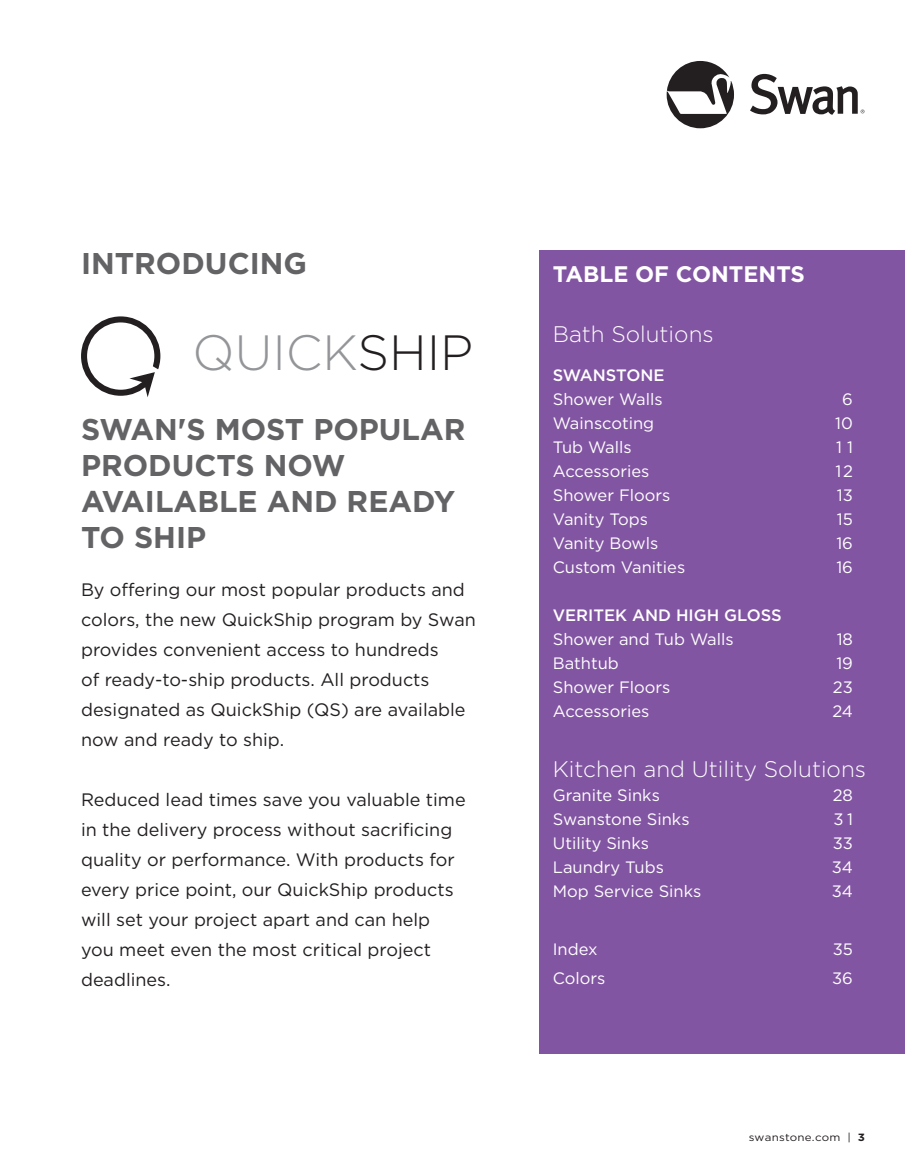
<style>
.page{position:relative;width:905px;height:1175px;background:#fff}
.page>*{position:absolute;margin:0;border:0;box-sizing:border-box;transform-origin:0 0}
.t1{font:300 49.5px "Gotham";color:#939598}
.t2{font:700 30px/36px "Gotham";color:#636366}
.t3{font:300 22.5px "Gotham";color:#fff}
.t4{font:700 22.5px "Gotham";color:#fff}
.t5{font:18px/30px "Gotham";color:#231f20}
.t6{font:16.5px "Gotham";color:#fff}
.t7{font:500 16.5px "Gotham";color:#fff}
.t8{font:10.5px "Gotham";letter-spacing:.02em;color:#231f20;scale:1.1 1}
.s1{color:#231f20}
.s2{font-weight:700}
</style>
<div class="page">
<svg style="left:750px;top:74px;width:114px;height:41px"></svg>
<svg style="left:666px;top:61px;width:68px;height:67px"></svg>
<div style="left:539px;top:250px;width:365px;height:804px;background:#8255a2"></div>
<div style="left:81px;top:316px;width:79px;height:80px;border:6px solid #231f20;border-radius:50%"></div>
<svg style="left:126px;top:351px;width:35px;height:45px"></svg>
<h2 class="t2" style="left:81px;top:245px;width:227px">INTRODUCING</h2>
<h1 class="t1" style="left:193px;top:321px;width:282px">QUICK<span class="s1">SHIP</span></h1>
<h2 class="t2" style="left:81px;top:411px;width:386px">SWAN'S MOST POPULAR<br>PRODUCTS NOW<br>AVAILABLE AND READY<br>TO SHIP</h2>
<p class="t5" style="left:81px;top:574px;width:396px">By offering our most popular products and colors, the new QuickShip program by Swan provides convenient access to hundreds<br>of ready-to-ship products. All products designated as QuickShip (QS) are available now and ready to ship.</p>
<p class="t5" style="left:81px;top:784px;width:386px">Reduced lead times save you valuable time in the delivery process without sacrificing quality or performance. With products for every price point, our QuickShip products will set your project apart and can help you meet even the most critical project deadlines.</p>
<p class="t4" style="left:553px;top:259px;width:254px">TABLE OF CONTENTS</p>
<p class="t3" style="left:553px;top:320px;width:162px">Bath Solutions</p>
<p class="t7" style="left:553px;top:364px;width:113px">SWANSTONE</p>
<p class="t6" style="left:553px;top:388px;width:111px">Shower Walls</p>
<p class="t6" style="left:842px;top:388px;width:12px">6</p>
<p class="t6" style="left:553px;top:412px;width:103px">Wainscoting</p>
<p class="t6" style="left:835px;top:412px;width:19px">10</p>
<p class="t6" style="left:553px;top:436px;width:80px">Tub Walls</p>
<p class="t6" style="left:836px;top:436px;width:18px">1 1</p>
<p class="t6" style="left:553px;top:460px;width:98px">Accessories</p>
<p class="t6" style="left:835px;top:460px;width:19px">12</p>
<p class="t6" style="left:553px;top:484px;width:119px">Shower Floors</p>
<p class="t6" style="left:836px;top:484px;width:18px">13</p>
<p class="t6" style="left:553px;top:508px;width:97px">Vanity Tops</p>
<p class="t6" style="left:837px;top:508px;width:18px">15</p>
<p class="t6" style="left:553px;top:532px;width:107px">Vanity Bowls</p>
<p class="t6" style="left:836px;top:532px;width:18px">16</p>
<p class="t6" style="left:553px;top:556px;width:134px">Custom Vanities</p>
<p class="t6" style="left:836px;top:556px;width:18px">16</p>
<p class="t7" style="left:553px;top:604px;width:230px">VERITEK AND HIGH GLOSS</p>
<p class="t6" style="left:553px;top:628px;width:182px">Shower and Tub Walls</p>
<p class="t6" style="left:836px;top:628px;width:18px">18</p>
<p class="t6" style="left:553px;top:652px;width:68px">Bathtub</p>
<p class="t6" style="left:836px;top:652px;width:18px">19</p>
<p class="t6" style="left:553px;top:676px;width:119px">Shower Floors</p>
<p class="t6" style="left:833px;top:676px;width:21px">23</p>
<p class="t6" style="left:553px;top:700px;width:98px">Accessories</p>
<p class="t6" style="left:832px;top:700px;width:22px">24</p>
<p class="t3" style="left:553px;top:755px;width:315px">Kitchen and Utility Solutions</p>
<p class="t6" style="left:553px;top:784px;width:109px">Granite Sinks</p>
<p class="t6" style="left:832px;top:784px;width:22px">28</p>
<p class="t6" style="left:553px;top:808px;width:138px">Swanstone Sinks</p>
<p class="t6" style="left:833px;top:808px;width:21px">31</p>
<p class="t6" style="left:553px;top:832px;width:98px">Utility Sinks</p>
<p class="t6" style="left:832px;top:832px;width:22px">33</p>
<p class="t6" style="left:553px;top:856px;width:113px">Laundry Tubs</p>
<p class="t6" style="left:831px;top:856px;width:23px">34</p>
<p class="t6" style="left:553px;top:880px;width:150px">Mop Service Sinks</p>
<p class="t6" style="left:831px;top:880px;width:23px">34</p>
<p class="t6" style="left:553px;top:938px;width:46px">Index</p>
<p class="t6" style="left:832px;top:938px;width:22px">35</p>
<p class="t6" style="left:553px;top:967px;width:54px">Colors</p>
<p class="t6" style="left:832px;top:967px;width:22px">36</p>
<p class="t8" style="left:748px;top:1130px;width:107px">swanstone.com | <span class="s2">3</span></p>
</div>
